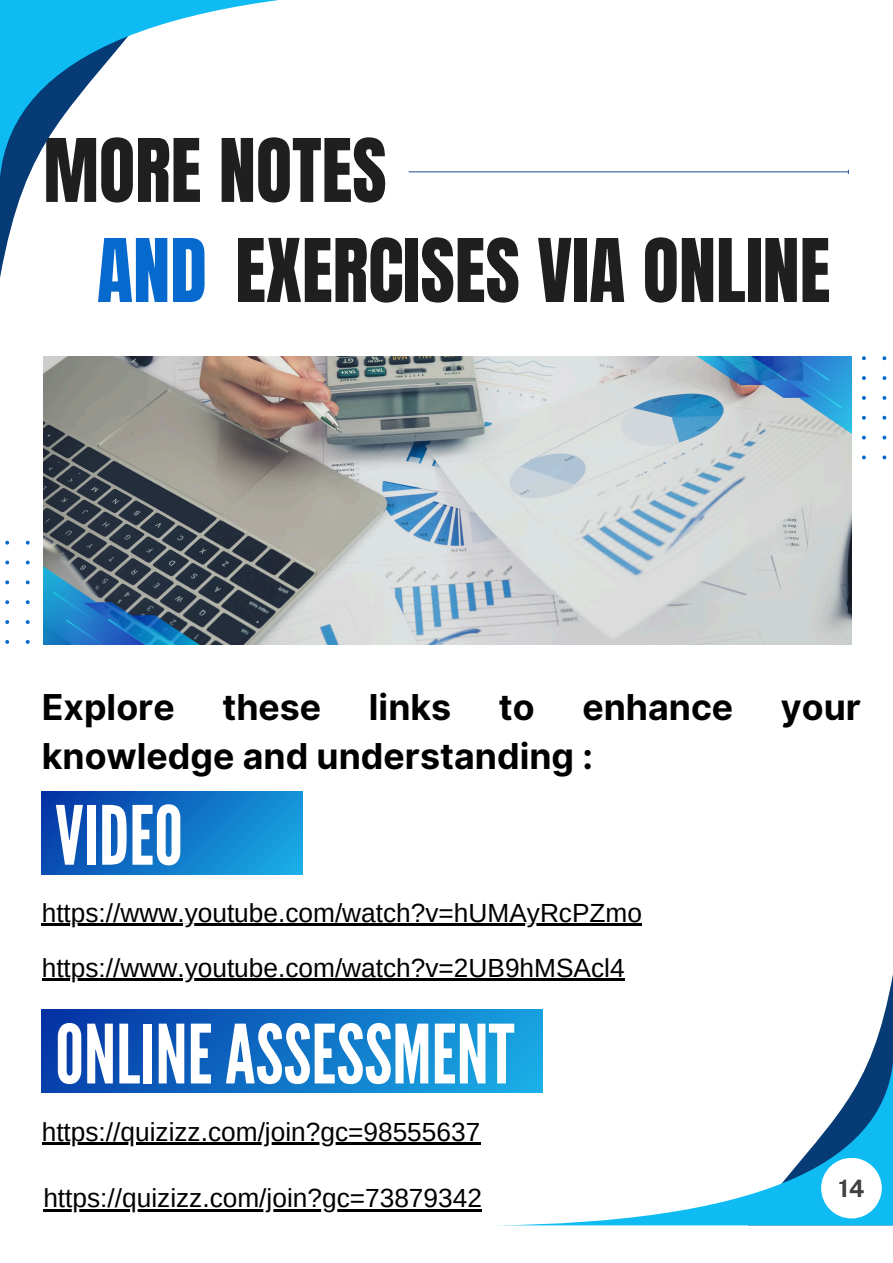
<style>
.page{position:relative;width:893px;height:1263px;background:#fff}
.page>*{position:absolute;margin:0;border:0;box-sizing:border-box;transform-origin:0 0}
.t1{font:81.38px "League Gothic";color:#fff}
.t2{font:74.47px "Anton";color:#1f1f1f}
.t3{font:700 35.7px "Inter";color:#000}
.t4{font:26.25px "Arimo";color:#000}
.t5{font:700 24px "Public Sans";color:#404040}
.s1{color:#0669cd}
</style>
<div class="page">
<svg style="left:851px;top:356px;width:36px;height:103px"></svg>
<svg style="left:5px;top:541px;width:25px;height:103px"></svg>
<img style="left:43px;top:356px;width:808px;height:288px">
<svg style="left:42px;top:791px;width:260px;height:83px;background:#0f6fc4"></svg>
<hr style="left:408px;top:171px;width:440px;height:1px;background:#3b60a1">
<img style="left:43px;top:566px;width:156px;height:78px">
<img style="left:696px;top:356px;width:155px;height:78px">
<svg style="left:0;top:178px;width:28px;height:100px"></svg>
<svg style="left:0;top:0;width:458px;height:178px"></svg>
<svg style="left:869px;top:974px;width:24px;height:86px"></svg>
<svg style="left:519px;top:1060px;width:374px;height:165px"></svg>
<div style="left:821px;top:1158px;width:60px;height:60px;background:#fff;border-radius:50%"></div>
<hr style="left:42px;top:978px;width:582px;height:3px;background:#000">
<hr style="left:42px;top:923px;width:600px;height:3px;background:#000">
<div style="left:42px;top:1010px;width:500px;height:83px;background:linear-gradient(to right,#0638a7,#19a8e3)"></div>
<hr style="left:43px;top:1209px;width:439px;height:2px;background:#000">
<hr style="left:42px;top:1142px;width:438px;height:2px;background:#000">
<p class="t2" style="left:43px;top:117px;width:345px">MORE NOTES</p>
<p class="t2" style="left:97px;top:217px;width:735px"><span class="s1">AND</span> EXERCISES VIA ONLINE</p>
<p class="t3" style="left:42px;top:685px;width:135px">Explore</p>
<p class="t3" style="left:222px;top:685px;width:100px">these</p>
<p class="t3" style="left:369px;top:685px;width:84px">links</p>
<p class="t3" style="left:499px;top:685px;width:37px">to</p>
<p class="t3" style="left:582px;top:685px;width:152px">enhance</p>
<p class="t3" style="left:781px;top:685px;width:82px">your</p>
<p class="t3" style="left:42px;top:735px;width:553px">knowledge and understanding :</p>
<h1 class="t1" style="left:55px;top:789px;width:129px">VIDEO</h1>
<h1 class="t4" style="left:42px;top:898px;width:602px">https://www.youtube.com/watch?v=hUMAyRcPZmo</h1>
<h2 class="t4" style="left:42px;top:953px;width:584px">https://www.youtube.com/watch?v=2UB9hMSAcl4</h2>
<h3 class="t1" style="left:55px;top:1007px;width:461px">ONLINEASSESSMENT</h3>
<p class="t4" style="left:42px;top:1117px;width:440px">https://quizizz.com/join?gc=98555637</p>
<h3 class="t4" style="left:43px;top:1184px;width:440px">https://quizizz.com/join?gc=73879342</h3>
<p class="t5" style="left:838px;top:1174px;width:28px">14</p>
</div>
